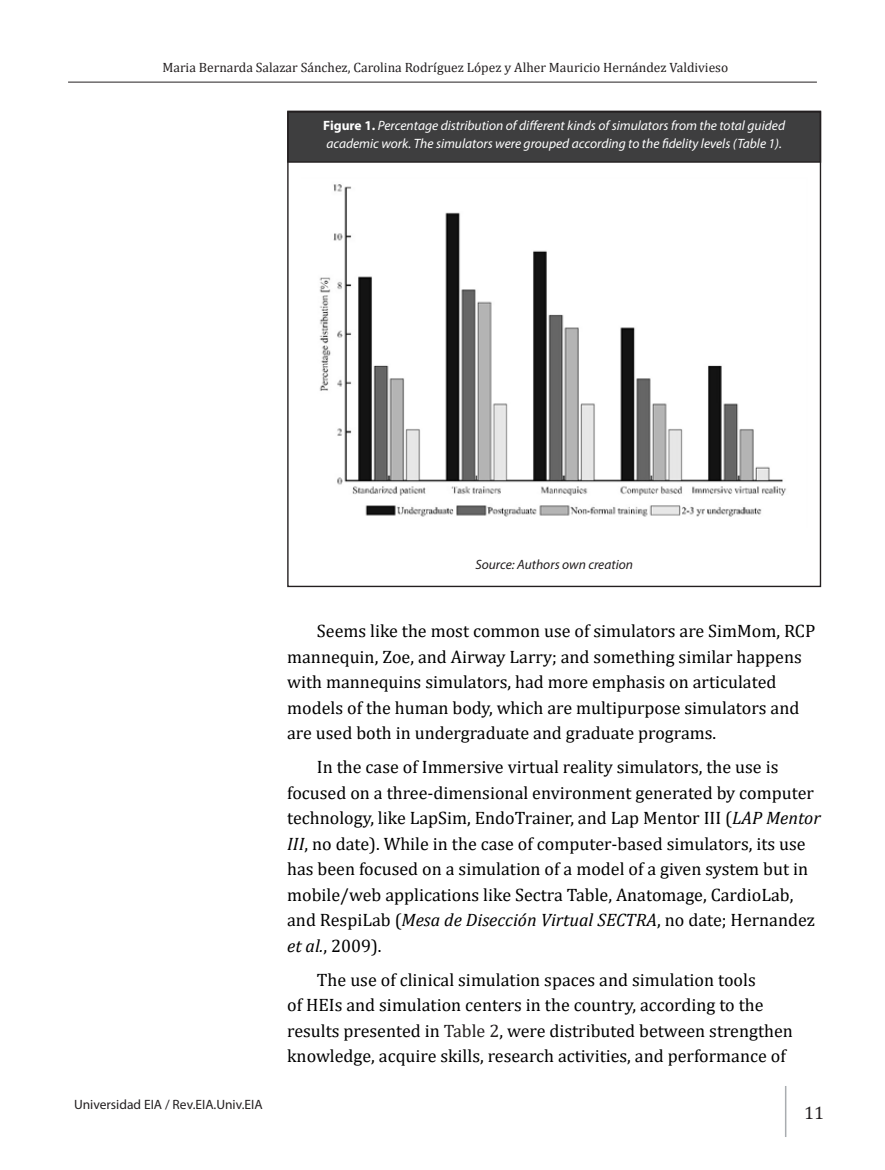
<style>
.page{position:relative;width:885px;height:1170px;background:#fff}
.page>*{position:absolute;margin:0;border:0;box-sizing:border-box;transform-origin:0 0}
.t1{font:18px/25.5px "Cambria";color:#000}
.t2{font:18px "Cambria";color:#231f20}
.t3{font:italic 13.5px/17.9px "Myriad Pro";color:#fff}
.t4{font:13.5px "Cambria";color:#231f20}
.t5{font:13.5px "Myriad Pro";color:#231f20}
.t6{font:italic 13.5px "Myriad Pro";color:#231f20}
.s1{font-weight:700;font-style:normal}
.s2{font-style:italic}
.s3{color:#231f20}
</style>
<div class="page">
<hr style="left:68px;top:82px;width:748px;height:1px;background:#231f20">
<hr style="left:784px;top:1085px;width:2px;height:51px;background:#a9acb0">
<div style="left:288px;top:111px;width:532px;height:51px;background:#3e3e3f"></div>
<div style="left:287px;top:111px;width:534px;height:52px;border:1px solid #231f20"></div>
<img style="left:319px;top:184px;width:467px;height:333px">
<p class="t4" style="left:162px;top:60px;width:567px">Maria Bernarda Salazar Sánchez, Carolina Rodríguez López y Alher Mauricio Hernández Valdivieso</p>
<p class="t3" style="left:323px;top:116px;width:463px"><span class="s1">Figure 1.</span> Percentage distribution of different kinds of simulators from the total guided academic work. The simulators were grouped according to the fidelity levels (Table 1).</p>
<p class="t6" style="left:475px;top:556px;width:159px">Source: Authors own creation</p>
<p class="t5" style="left:74px;top:1095px;width:190px">Universidad EIA / Rev.EIA.Univ.EIA</p>
<p class="t1" style="left:287px;top:618px;width:529px;text-indent:30px">Seems like the most common use of simulators are SimMom, RCP mannequin, Zoe, and Airway Larry; and something similar happens with mannequins simulators, had more emphasis on articulated models of the human body, which are multipurpose simulators and are used both in undergraduate and graduate programs.</p>
<p class="t1" style="left:287px;top:754px;width:535px;text-indent:30px">In the case of Immersive virtual reality simulators, the use is focused on a three-dimensional environment generated by computer technology, like LapSim, EndoTrainer, and Lap Mentor III (<span class="s2">LAP Mentor III</span>, no date). While in the case of computer-based simulators, its use has been focused on a simulation of a model of a given system but in mobile/web applications like Sectra Table, Anatomage, CardioLab, and RespiLab (<span class="s2">Mesa de Disección Virtual SECTRA</span>, no date; Hernandez <span class="s2">et al.</span>, 2009).</p>
<p class="t1" style="left:287px;top:966px;width:507px;text-indent:30px">The use of clinical simulation spaces and simulation tools<br>of HEIs and simulation centers in the country, according to the results presented in <span class="s3">Table 2</span>, were distributed between strengthen knowledge, acquire skills, research activities, and performance of</p>
<p class="t2" style="left:804px;top:1101px;width:21px">11</p>
</div>
